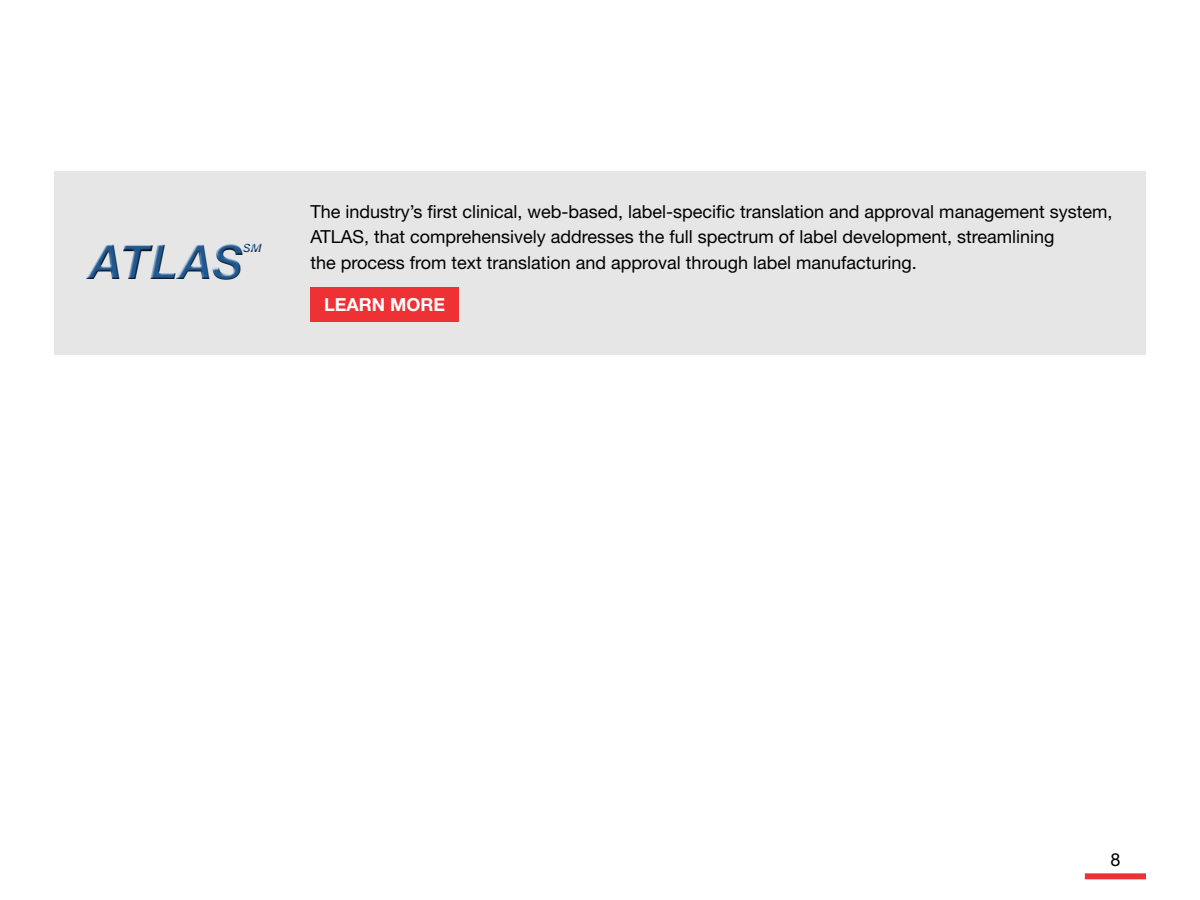
<style>
.page{position:relative;width:1200px;height:900px;background:#fff}
.page>*{position:absolute;margin:0;border:0;box-sizing:border-box;transform-origin:0 0}
.t1{font:italic 700 48px "Helvetica Neue";letter-spacing:.005em;color:#215890}
.TF_ebook_-_Body_-_la{font:18px/25.5px "Helvetica Neue LT Std";color:#000}
.TF_ebook_-_Subhead_2{font:700 18px "Helvetica Neue LT Std";color:#fff}
.t2{font:italic 700 12px "Helvetica Neue";color:#215890}
</style>
<div class="page">
<div style="left:1085px;top:873px;width:61px;height:6px;background:#ee3134"></div>
<div style="left:54px;top:171px;width:1092px;height:184px;background:#e6e6e6"></div>
<div style="left:310px;top:287px;width:148px;height:34px;background:#ee3134"></div>
<div style="left:84px;top:242px;width:180px;height:40px;background:#000;opacity:.75"></div>
<h1 class="t1" style="left:90px;top:224px;width:155px">ATLAS</h1>
<p class="t2" style="left:243px;top:238px;width:21px">SM</p>
<p class="TF_ebook_-_Body_-_la" style="left:310px;top:198px;width:803px">The industry’s first clinical, web-based, label-specific translation and approval management system,<br>ATLAS, that comprehensively addresses the full spectrum of label development, streamlining<br>the process from text translation and approval through label manufacturing.</p>
<p class="TF_ebook_-_Subhead_2" style="left:324px;top:293px;width:122px">LEARN MORE</p>
<p class="TF_ebook_-_Body_-_la" style="left:1110px;top:846px;width:12px">8</p>
</div>
